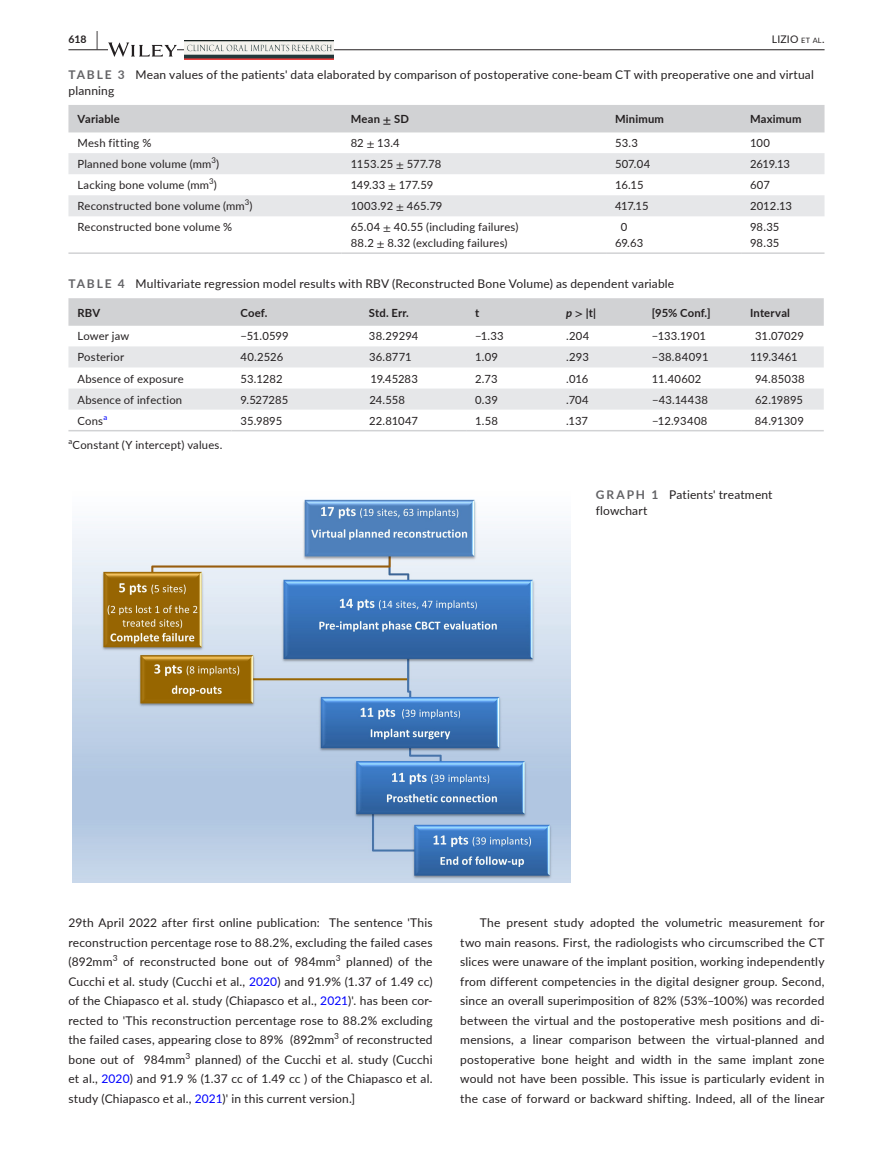
<style>
.page{position:relative;width:893px;height:1174px;background:#fff}
.page>*{position:absolute;margin:0;border:0;box-sizing:border-box;transform-origin:0 0}
.t1{font:12px/19.5px "Lato";letter-spacing:.015em;color:#231f20;text-align:justify}
.t2{font:11.25px/15.8px "Lato";letter-spacing:.015em;color:#231f20}
.t3{font:700 11.25px "Lato";letter-spacing:.02em;color:#231f20}
.t4{font:11.25px "Lato";letter-spacing:-.015em;color:#231f20}
.t5{font:10.5px "Lato";letter-spacing:.015em;color:#231f20}
.t6{font:700 10.5px "Lato";color:#231f20}
.t7{font:8.4px "Lato";color:#231f20}
.t8{font:7.8px "Lato";color:#231f20}
.t9{font:7.8px "Lato";color:#00f}
.s1{font-size:19.5px}
.s2{font-size:7.35px}
.s3{font-weight:700;color:#636366}
.s4{font-family:"STIX"}
.s5{font-style:italic}
.s6{color:#00f}
</style>
<div class="page">
<hr style="left:68px;top:49px;width:756px;height:1px;background:#231f20">
<svg style="left:108px;top:42px;width:69px;height:15px"></svg>
<img style="left:185px;top:40px;width:148px;height:19px">
<div style="left:68px;top:105px;width:756px;height:27px;background:#d1d2d4"></div>
<svg style="left:68px;top:153px;width:756px;height:63px;fill:#e6e7e9"></svg>
<hr style="left:68px;top:252px;width:274px;height:2px;background:#d1d2d4">
<hr style="left:342px;top:252px;width:264px;height:2px;background:#d1d2d4">
<hr style="left:606px;top:252px;width:135px;height:2px;background:#d1d2d4">
<hr style="left:741px;top:252px;width:83px;height:2px;background:#d1d2d4">
<svg style="left:68px;top:298px;width:756px;height:28px;background:#d1d2d4"></svg>
<svg style="left:68px;top:346px;width:756px;height:63px;fill:#e6e7e9"></svg>
<hr style="left:68px;top:430px;width:163px;height:1px;background:#d1d2d4">
<hr style="left:231px;top:430px;width:129px;height:1px;background:#d1d2d4">
<hr style="left:360px;top:430px;width:106px;height:1px;background:#d1d2d4">
<hr style="left:466px;top:430px;width:91px;height:1px;background:#d1d2d4">
<hr style="left:557px;top:430px;width:86px;height:1px;background:#d1d2d4">
<hr style="left:643px;top:430px;width:98px;height:1px;background:#d1d2d4">
<hr style="left:741px;top:430px;width:83px;height:1px;background:#d1d2d4">
<img style="left:73px;top:499px;width:497px;height:383px">
<p class="t6" style="left:68px;top:31px;width:31px">618 <span class="s1">|</span></p>
<p class="t5" style="left:772px;top:31px;width:54px">LIZIO <span class="s2">et al</span>.</p>
<p class="t1" style="left:68px;top:66px;width:747px;line-height:16.5px"><span class="s3">TABLE 3</span> Mean values of the patients' data elaborated by comparison of postoperative cone-beam CT with preoperative one and virtual planning</p>
<p class="t3" style="left:77px;top:111px;width:44px">Variable</p>
<p class="t3" style="left:351px;top:111px;width:60px">Mean <span class="s4">±</span> SD</p>
<p class="t3" style="left:615px;top:111px;width:51px">Minimum</p>
<p class="t3" style="left:750px;top:111px;width:53px">Maximum</p>
<p class="t2" style="left:77px;top:135px;width:75px">Mesh fitting %</p>
<p class="t2" style="left:351px;top:135px;width:51px">82 <span class="s4">±</span> 13.4</p>
<p class="t2" style="left:615px;top:135px;width:24px">53.3</p>
<p class="t2" style="left:750px;top:135px;width:21px">100</p>
<p class="t2" style="left:77px;top:156px;width:143px">Planned bone volume (mm )</p>
<p class="t8" style="left:211px;top:155px;width:6px">3</p>
<p class="t2" style="left:351px;top:156px;width:92px">1153.25 <span class="s4">±</span> 577.78</p>
<p class="t2" style="left:615px;top:156px;width:37px">507.04</p>
<p class="t2" style="left:750px;top:156px;width:41px">2619.13</p>
<p class="t2" style="left:77px;top:177px;width:141px">Lacking bone volume (mm )</p>
<p class="t8" style="left:209px;top:176px;width:6px">3</p>
<p class="t4" style="left:351px;top:177px;width:84px">149.33 <span class="s4">±</span> 177.59</p>
<p class="t2" style="left:615px;top:177px;width:30px">16.15</p>
<p class="t2" style="left:750px;top:177px;width:21px">607</p>
<p class="t2" style="left:77px;top:198px;width:177px">Reconstructed bone volume (mm )</p>
<p class="t8" style="left:245px;top:197px;width:6px">3</p>
<p class="t2" style="left:351px;top:198px;width:93px">1003.92 <span class="s4">±</span> 465.79</p>
<p class="t2" style="left:615px;top:198px;width:35px">417.15</p>
<p class="t2" style="left:750px;top:198px;width:44px">2012.13</p>
<p class="t2" style="left:77px;top:219px;width:156px">Reconstructed bone volume %</p>
<p class="t2" style="left:351px;top:219px;width:169px">65.04 <span class="s4">±</span> 40.55 (including failures)<br>88.2 <span class="s4">±</span> 8.32 (excluding failures)</p>
<p class="t2" style="left:615px;top:219px;width:30px;text-indent:6px">0<br>69.63</p>
<p class="t2" style="left:750px;top:219px;width:31px">98.35<br>98.35</p>
<p class="t1" style="left:68px;top:274px;width:607px"><span class="s3">TABLE 4</span> Multivariate regression model results with RBV (Reconstructed Bone Volume) as dependent variable</p>
<p class="t3" style="left:77px;top:304px;width:24px">RBV</p>
<p class="t3" style="left:240px;top:304px;width:28px">Coef.</p>
<p class="t3" style="left:369px;top:304px;width:41px">Std. Err.</p>
<p class="t3" style="left:475px;top:304px;width:6px">t</p>
<p class="t3" style="left:566px;top:304px;width:32px"><span class="s5">p</span> <span class="s4">&gt;</span> |t|</p>
<p class="t3" style="left:652px;top:304px;width:60px">[95% Conf.]</p>
<p class="t3" style="left:750px;top:304px;width:41px">Interval</p>
<p class="t2" style="left:77px;top:328px;width:53px">Lower jaw</p>
<p class="t2" style="left:240px;top:328px;width:50px">−51.0599</p>
<p class="t2" style="left:369px;top:328px;width:51px">38.29294</p>
<p class="t2" style="left:475px;top:328px;width:30px">−1.33</p>
<p class="t2" style="left:566px;top:328px;width:25px">.204</p>
<p class="t2" style="left:652px;top:328px;width:56px">−133.1901</p>
<p class="t2" style="left:755px;top:328px;width:50px">31.07029</p>
<p class="t2" style="left:77px;top:349px;width:48px">Posterior</p>
<p class="t2" style="left:240px;top:349px;width:44px">40.2526</p>
<p class="t2" style="left:369px;top:349px;width:44px">36.8771</p>
<p class="t2" style="left:475px;top:349px;width:24px">1.09</p>
<p class="t2" style="left:566px;top:349px;width:24px">.293</p>
<p class="t2" style="left:652px;top:349px;width:58px">−38.84091</p>
<p class="t2" style="left:750px;top:349px;width:49px">119.3461</p>
<p class="t2" style="left:77px;top:370px;width:108px">Absence of exposure</p>
<p class="t2" style="left:240px;top:370px;width:44px">53.1282</p>
<p class="t2" style="left:370px;top:370px;width:49px">19.45283</p>
<p class="t2" style="left:475px;top:370px;width:24px">2.73</p>
<p class="t2" style="left:566px;top:370px;width:24px">.016</p>
<p class="t2" style="left:652px;top:370px;width:51px">11.40602</p>
<p class="t2" style="left:755px;top:370px;width:51px">94.85038</p>
<p class="t2" style="left:77px;top:391px;width:106px">Absence of infection</p>
<p class="t2" style="left:240px;top:391px;width:49px">9.527285</p>
<p class="t2" style="left:370px;top:391px;width:37px">24.558</p>
<p class="t2" style="left:475px;top:391px;width:24px">0.39</p>
<p class="t2" style="left:566px;top:391px;width:24px">.704</p>
<p class="t2" style="left:652px;top:391px;width:58px">−43.14438</p>
<p class="t2" style="left:755px;top:391px;width:49px">62.19895</p>
<p class="t2" style="left:77px;top:412px;width:27px">Cons</p>
<p class="t9" style="left:103px;top:411px;width:5px">a</p>
<p class="t2" style="left:240px;top:412px;width:43px">35.9895</p>
<p class="t2" style="left:369px;top:412px;width:51px">22.81047</p>
<p class="t2" style="left:475px;top:412px;width:24px">1.58</p>
<p class="t2" style="left:566px;top:412px;width:23px">.137</p>
<p class="t2" style="left:652px;top:412px;width:57px">−12.93408</p>
<p class="t2" style="left:755px;top:412px;width:51px">84.91309</p>
<p class="t8" style="left:68px;top:436px;width:5px">a</p>
<p class="t2" style="left:73px;top:437px;width:151px">Constant (Y intercept) values.</p>
<p class="t1" style="left:596px;top:486px;width:178px;line-height:16.5px"><span class="s3">GR APH 1</span> Patients' treatment flowchart</p>
<p class="t1" style="left:68px;top:912px;width:366px">29th April 2022 after first online publication: The sentence 'This reconstruction percentage rose to 88.2%, excluding the failed cases (892mm</p>
<p class="t7" style="left:113px;top:952px;width:6px">3</p>
<p class="t1" style="left:123px;top:951px;width:214px">of reconstructed bone out of 984mm</p>
<p class="t7" style="left:336px;top:952px;width:6px">3</p>
<p class="t1" style="left:68px;top:951px;width:366px;text-indent:278px">planned) of the Cucchi et al. study (Cucchi et al., <span class="s6">2020</span>) and 91.9% (1.37 of 1.49 cc) of the Chiapasco et al. study (Chiapasco et al., <span class="s6">2021</span>)'. has been cor&shy;rected to 'This reconstruction percentage rose to 88.2% excluding the failed cases, appearing close to 89% (892mm<sup>3</sup> of reconstructed bone out of 984mm<sup>3</sup> planned) of the Cucchi et al. study (Cucchi et al., <span class="s6">2020</span>) and 91.9 % (1.37 cc of 1.49 cc ) of the Chiapasco et al. study (Chiapasco et al., <span class="s6">2021</span>)' in this current version.]</p>
<p class="t1" style="left:460px;top:912px;width:366px;text-indent:20px">The present study adopted the volumetric measurement for two main reasons. First, the radiologists who circumscribed the CT slices were unaware of the implant position, working independently from different competencies in the digital designer group. Second, since an overall superimposition of 82% (53%–100%) was recorded between the virtual and the postoperative mesh positions and di&shy;mensions, a linear comparison between the virtual-planned and postoperative bone height and width in the same implant zone would not have been possible. This issue is particularly evident in the case of forward or backward shifting. Indeed, all of the linear</p>
</div>
